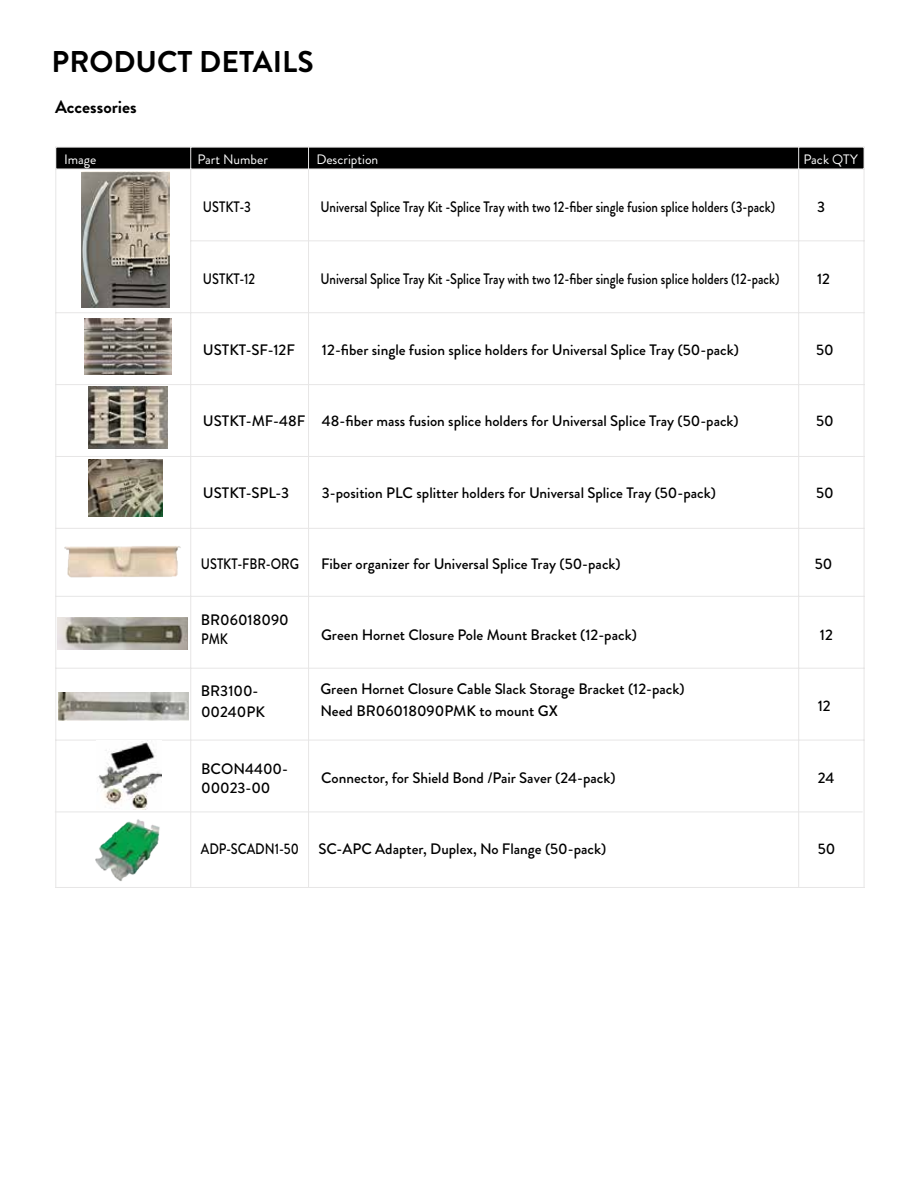
<style>
.page{position:relative;width:918px;height:1188px;background:#fff}
.page>*{position:absolute;margin:0;border:0;box-sizing:border-box;transform-origin:0 0}
.t1{font:700 30px "Brandon Grotesque";color:#000}
.t2{font:700 18px "Brandon Grotesque";color:#000}
.t3{font:500 15.15px/18.1px "Brandon Grotesque";color:#000}
.t4{font:500 15.15px "Brandon Grotesque";color:#000;scale:.85 1}
.t5{font:13.65px "Brandon Grotesque";color:#fff}
</style>
<div class="page">
<div style="left:56px;top:147px;width:135px;height:22px;background:#000"></div>
<div style="left:191px;top:147px;width:118px;height:22px;background:#000"></div>
<div style="left:309px;top:147px;width:490px;height:22px;background:#000"></div>
<div style="left:799px;top:147px;width:65px;height:22px;background:#000"></div>
<hr style="left:55px;top:528px;width:810px;height:1px;background:#e7e6e6">
<hr style="left:55px;top:147px;width:810px;height:1px;background:#e7e6e6">
<hr style="left:864px;top:147px;width:1px;height:382px;background:#e7e6e6">
<hr style="left:55px;top:147px;width:1px;height:382px;background:#e7e6e6">
<hr style="left:55px;top:456px;width:810px;height:1px;background:#e7e6e6">
<hr style="left:55px;top:384px;width:810px;height:1px;background:#e7e6e6">
<hr style="left:55px;top:312px;width:810px;height:1px;background:#e7e6e6">
<hr style="left:190px;top:240px;width:675px;height:1px;background:#e7e6e6">
<hr style="left:55px;top:169px;width:810px;height:1px;background:#e7e6e6">
<hr style="left:798px;top:147px;width:1px;height:382px;background:#e7e6e6">
<hr style="left:308px;top:147px;width:1px;height:382px;background:#e7e6e6">
<hr style="left:190px;top:147px;width:1px;height:382px;background:#e7e6e6">
<img style="left:84px;top:319px;width:88px;height:56px">
<img style="left:89px;top:459px;width:74px;height:58px">
<img style="left:89px;top:386px;width:78px;height:62px">
<hr style="left:55px;top:887px;width:810px;height:1px;background:#e7e6e6">
<hr style="left:864px;top:529px;width:1px;height:359px;background:#e7e6e6">
<hr style="left:55px;top:529px;width:1px;height:359px;background:#e7e6e6">
<hr style="left:55px;top:740px;width:810px;height:1px;background:#e7e6e6">
<hr style="left:55px;top:668px;width:810px;height:1px;background:#e7e6e6">
<hr style="left:55px;top:596px;width:810px;height:1px;background:#e7e6e6">
<hr style="left:798px;top:529px;width:1px;height:359px;background:#e7e6e6">
<hr style="left:308px;top:529px;width:1px;height:359px;background:#e7e6e6">
<hr style="left:190px;top:529px;width:1px;height:359px;background:#e7e6e6">
<img style="left:64px;top:546px;width:117px;height:32px">
<img style="left:98px;top:741px;width:63px;height:69px">
<img style="left:95px;top:819px;width:65px;height:62px">
<hr style="left:55px;top:811px;width:808px;height:1px;background:#e7e6e6">
<img style="left:58px;top:693px;width:130px;height:27px">
<img style="left:58px;top:617px;width:130px;height:33px">
<img style="left:82px;top:172px;width:87px;height:135px">
<h1 class="t1" style="left:52px;top:41px;width:263px">PRODUCT DETAILS</h1>
<p class="t2" style="left:55px;top:94px;width:83px">Accessories</p>
<p class="t5" style="left:64px;top:150px;width:34px">Image</p>
<p class="t5" style="left:197px;top:150px;width:72px">Part Number</p>
<p class="t5" style="left:316px;top:150px;width:64px">Description</p>
<p class="t5" style="left:804px;top:150px;width:56px">Pack QTY</p>
<p class="t4" style="left:203px;top:197px;width:58px">USTKT-3</p>
<p class="t4" style="left:320px;top:197px;width:536px">Universal Splice Tray Kit -Splice Tray with two 12-fiber single fusion splice holders (3-pack)</p>
<p class="t3" style="left:817px;top:198px;width:10px">3</p>
<p class="t4" style="left:203px;top:268px;width:63px">USTKT-12</p>
<p class="t4" style="left:320px;top:268px;width:541px">Universal Splice Tray Kit -Splice Tray with two 12-fiber single fusion splice holders (12-pack)</p>
<p class="t3" style="left:817px;top:270px;width:15px">12</p>
<p class="t3" style="left:203px;top:341px;width:94px">USTKT-SF-12F</p>
<p class="t3" style="left:322px;top:341px;width:419px">12-fiber single fusion splice holders for Universal Splice Tray (50-pack)</p>
<p class="t3" style="left:816px;top:341px;width:19px">50</p>
<p class="t3" style="left:203px;top:412px;width:537px">USTKT-MF-48F 48-fiber mass fusion splice holders for Universal Splice Tray (50-pack)</p>
<p class="t3" style="left:816px;top:412px;width:19px">50</p>
<p class="t3" style="left:203px;top:484px;width:88px">USTKT-SPL-3</p>
<p class="t3" style="left:322px;top:484px;width:396px">3-position PLC splitter holders for Universal Splice Tray (50-pack)</p>
<p class="t3" style="left:816px;top:484px;width:19px">50</p>
<p class="t4" style="left:201px;top:553px;width:117px">USTKT-FBR-ORG</p>
<p class="t3" style="left:321px;top:555px;width:301px">Fiber organizer for Universal Splice Tray (50-pack)</p>
<p class="t3" style="left:815px;top:555px;width:19px">50</p>
<p class="t3" style="left:201px;top:611px;width:89px">BR06018090</p>
<p class="t4" style="left:201px;top:628px;width:33px">PMK</p>
<p class="t3" style="left:201px;top:682px;width:59px">BR3100-</p>
<p class="t3" style="left:201px;top:703px;width:65px">00240PK</p>
<p class="t3" style="left:201px;top:760px;width:88px">BCON4400-<br>00023-00</p>
<p class="t3" style="left:321px;top:626px;width:317px">Green Hornet Closure Pole Mount Bracket (12-pack)</p>
<p class="t3" style="left:820px;top:626px;width:15px">12</p>
<p class="t3" style="left:321px;top:679px;width:366px;line-height:21.3px">Green Hornet Closure Cable Slack Storage Bracket (12-pack)<br>Need BR06018090PMK to mount GX</p>
<p class="t3" style="left:818px;top:697px;width:15px">12</p>
<p class="t3" style="left:321px;top:769px;width:296px">Connector, for Shield Bond /Pair Saver (24-pack)</p>
<p class="t3" style="left:818px;top:769px;width:18px">24</p>
<p class="t4" style="left:201px;top:838px;width:117px">ADP-SCADN1-50</p>
<p class="t3" style="left:318px;top:840px;width:289px">SC-APC Adapter, Duplex, No Flange (50-pack)</p>
<p class="t3" style="left:818px;top:840px;width:19px">50</p>
</div>
